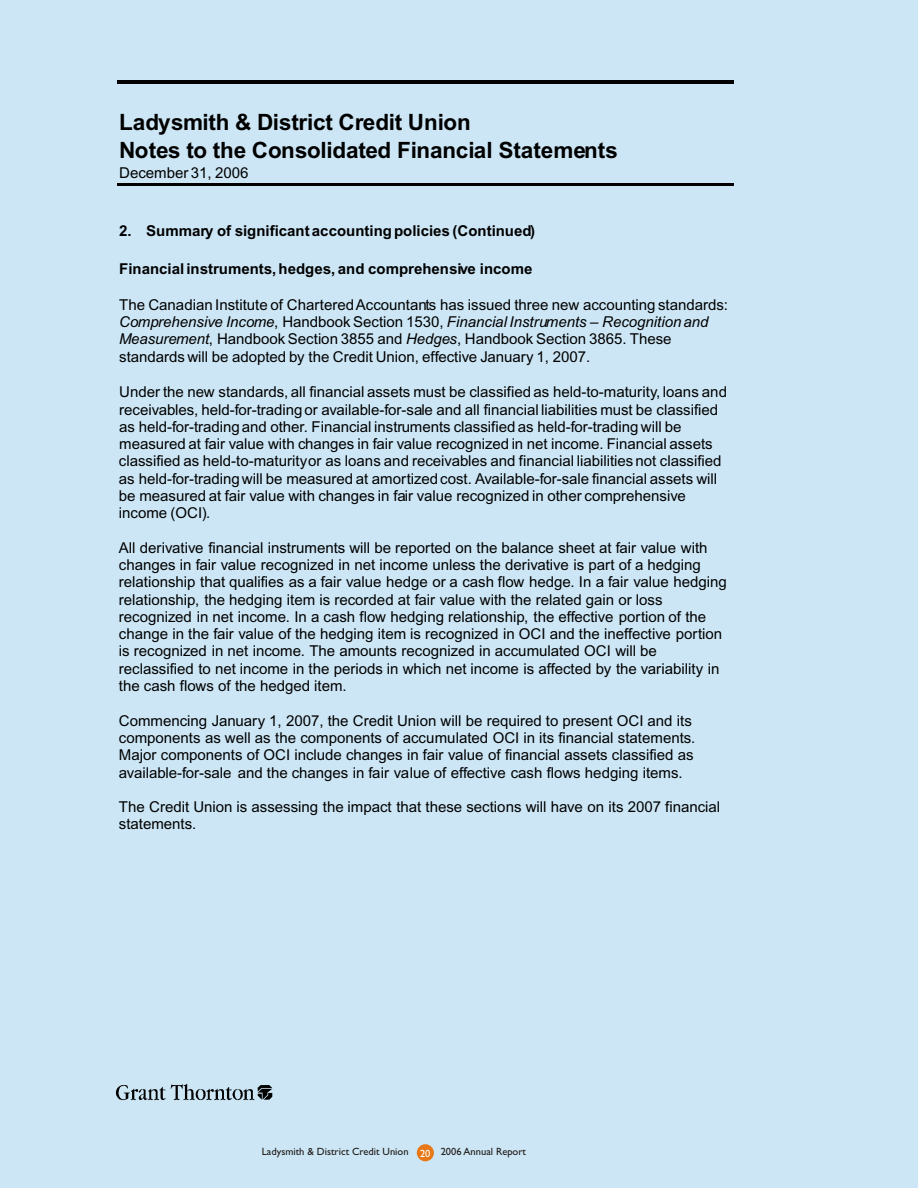
<style>
.page{position:relative;width:918px;height:1188px;background:#cce6f5}
.page>*{position:absolute;margin:0;border:0;box-sizing:border-box;transform-origin:0 0}
.t1{font:700 22.5px/27.8px "Arial";letter-spacing:-.01em;color:#000}
.t2{font:15px/17.2px "Arial";color:#000}
.t3{font:700 15px "Arial";color:#000}
.t4{font:10.5px "Gill Sans";color:#1f1a17}
.t5{font:10.5px "Gill Sans";color:#fff}
.s1{font-style:italic}
</style>
<div class="page">
<hr style="left:117px;top:81px;width:616px;height:3px;background:#000">
<hr style="left:117px;top:184px;width:616px;height:2px;background:#000">
<svg style="left:116px;top:1084px;width:156px;height:16px"></svg>
<div style="left:417px;top:1144px;width:17px;height:17px;background:#e87817;border-radius:50%"></div>
<h1 class="t1" style="left:119px;top:110px;width:500px">Ladysmith &amp; District Credit Union<br>Notes to the Consolidated Financial Statements</h1>
<p class="t2" style="left:119px;top:166px;width:131px">December 31, 2006</p>
<p class="t3" style="left:119px;top:225px;width:417px">2. Summary of significantaccountingpolicies (Continued)</p>
<p class="t3" style="left:119px;top:262px;width:415px">Financialinstruments,hedges, and comprehensive income</p>
<p class="t2" style="left:119px;top:298px;width:610px">The Canadian Institute of CharteredAccountants has issued three new accounting standards:<br><span class="s1">Comprehensive Income</span>, Handbook Section 1530, <span class="s1">Financial Instruments – Recognitionand Measurement</span>, Handbook Section 3855 and <span class="s1">Hedges</span>, Handbook Section 3865. These standards will be adopted by the Credit Union, effective January 1, 2007.</p>
<p class="t2" style="left:119px;top:385px;width:610px">Under the new standards, all financial assets must be classified as held-to-maturity, loans and receivables, held-for-tradingor available-for-sale and all financial liabilities must be classified as held-for-tradingand other. Financial instruments classified as held-for-trading will be measured at fair value with changes in fair value recognized in net income. Financial assets classified as held-to-maturityor as loans and receivables and financial liabilitiesnot classified as held-for-tradingwill be measured at amortizedcost. Available-for-sale financial assets will be measured at fair value with changes in fair value recognized in other comprehensive income (OCI).</p>
<p class="t2" style="left:119px;top:541px;width:609px">All derivative financial instruments will be reported on the balance sheet at fair value with changes in fair value recognized in net income unless the derivative is part of a hedging relationship that qualifies as a fair value hedge or a cash flow hedge. In a fair value hedging relationship, the hedging item is recorded at fair value with the related gain or loss recognized in net income. In a cash flow hedging relationship, the effective portion of the change in the fair value of the hedging item is recognized in OCI and the ineffective portion is recognized in net income. The amounts recognized in accumulated OCI will be reclassified to net income in the periods in which net income is affected by the variability in the cash flows of the hedged item.</p>
<p class="t2" style="left:119px;top:713px;width:578px">Commencing January 1, 2007, the Credit Union will be required to present OCI and its components as well as the components of accumulated OCI in its financial statements.<br>Major components of OCI include changes in fair value of financial assets classified as available-for-sale and the changes in fair value of effective cash flows hedging items.</p>
<p class="t2" style="left:119px;top:800px;width:603px">The Credit Union is assessing the impact that these sections will have on its 2007 financial statements.</p>
<p class="t4" style="left:262px;top:1147px;width:148px">Ladysmith &amp; District Credit Union</p>
<p class="t4" style="left:441px;top:1147px;width:87px">2006 Annual Report</p>
<p class="t5" style="left:420px;top:1149px;width:12px">20</p>
</div>
